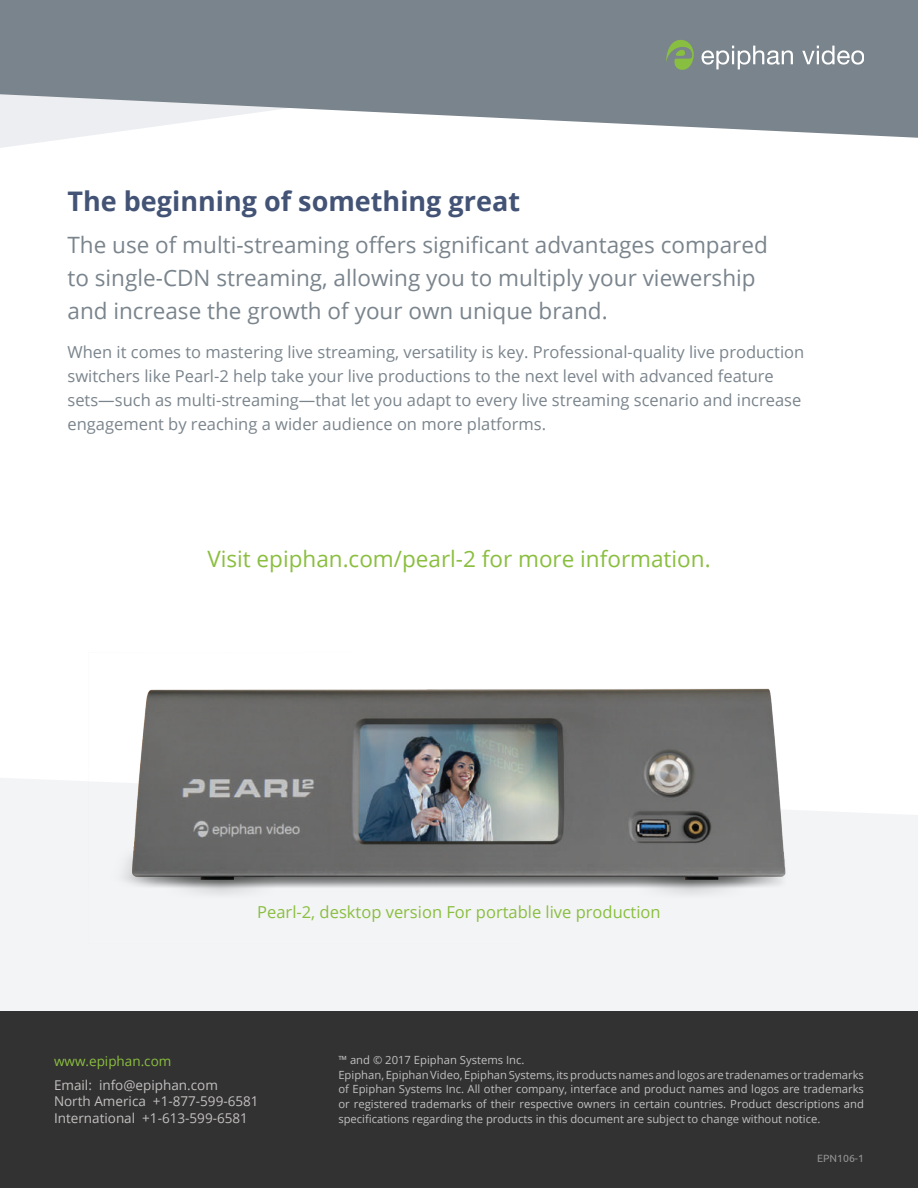
<style>
.page{position:relative;width:918px;height:1188px;background:#fff}
.page>*{position:absolute;margin:0;border:0;box-sizing:border-box;transform-origin:0 0}
.t1{font:700 27px "Open Sans";color:#435376}
.t2{font:22.5px/33px "Open Sans";color:#7a848c}
.t3{font:22.5px "Open Sans";color:#8abe3f}
.t4{font:16.5px/24px "Open Sans";color:#7a848c}
.t5{font:16.5px "Open Sans";color:#8abe3f}
.t6{font:13.5px/16.5px "Open Sans";color:#c3c0bf}
.t7{font:13.5px "Open Sans";color:#8abe3f}
.t8{font:11.25px/14.7px "Open Sans";color:#c2c0c1}
.t9{font:10.5px "Ubuntu";color:#949494}
</style>
<div class="page">
<div style="left:0;top:778px;width:918px;height:233px;background:#f3f4f6"></div>
<div style="left:0;top:1011px;width:918px;height:177px;background:#323232"></div>
<img style="left:89px;top:688px;width:734px;height:256px">
<svg style="left:0;top:0;width:918px;height:138px;background:#8e979e"></svg>
<svg style="left:702px;top:46px;width:91px;height:23px"></svg>
<svg style="left:802px;top:46px;width:62px;height:19px"></svg>
<svg style="left:666px;top:40px;width:29px;height:30px"></svg>
<h1 class="t1" style="left:68px;top:182px;width:454px">The beginning of something great</h1>
<h2 class="t2" style="left:68px;top:227px;width:702px">The use of multi-streaming offers significant advantages compared to single-CDN streaming, allowing you to multiply your viewership and increase the growth of your own unique brand.</h2>
<p class="t4" style="left:68px;top:339px;width:738px">When it comes to mastering live streaming, versatility is key. Professional-quality live production switchers like Pearl-2 help take your live productions to the next level with advanced feature sets—such as multi-streaming—that let you adapt to every live streaming scenario and increase engagement by reaching a wider audience on more platforms.</p>
<h2 class="t3" style="left:207px;top:543px;width:505px">Visit epiphan.com/pearl-2 for more information.</h2>
<h3 class="t5" style="left:257px;top:901px;width:405px">Pearl-2, desktop version For portable live production</h3>
<p class="t7" style="left:54px;top:1052px;width:119px">www.epiphan.com</p>
<p class="t6" style="left:54px;top:1076px;width:206px">Email: info@epiphan.com<br>North America +1-877-599-6581<br>International +1-613-599-6581</p>
<p class="t8" style="left:338px;top:1052px;width:527px">™ and © 2017 Epiphan Systems Inc.<br>Epiphan, Epiphan Video, Epiphan Systems, its products names and logos are tradenames or trademarks of Epiphan Systems Inc. All other company, interface and product names and logos are trademarks or registered trademarks of their respective owners in certain countries. Product descriptions and specifications regarding the products in this document are subject to change without notice.</p>
<p class="t9" style="left:817px;top:1152px;width:48px">EPN106-1</p>
</div>
